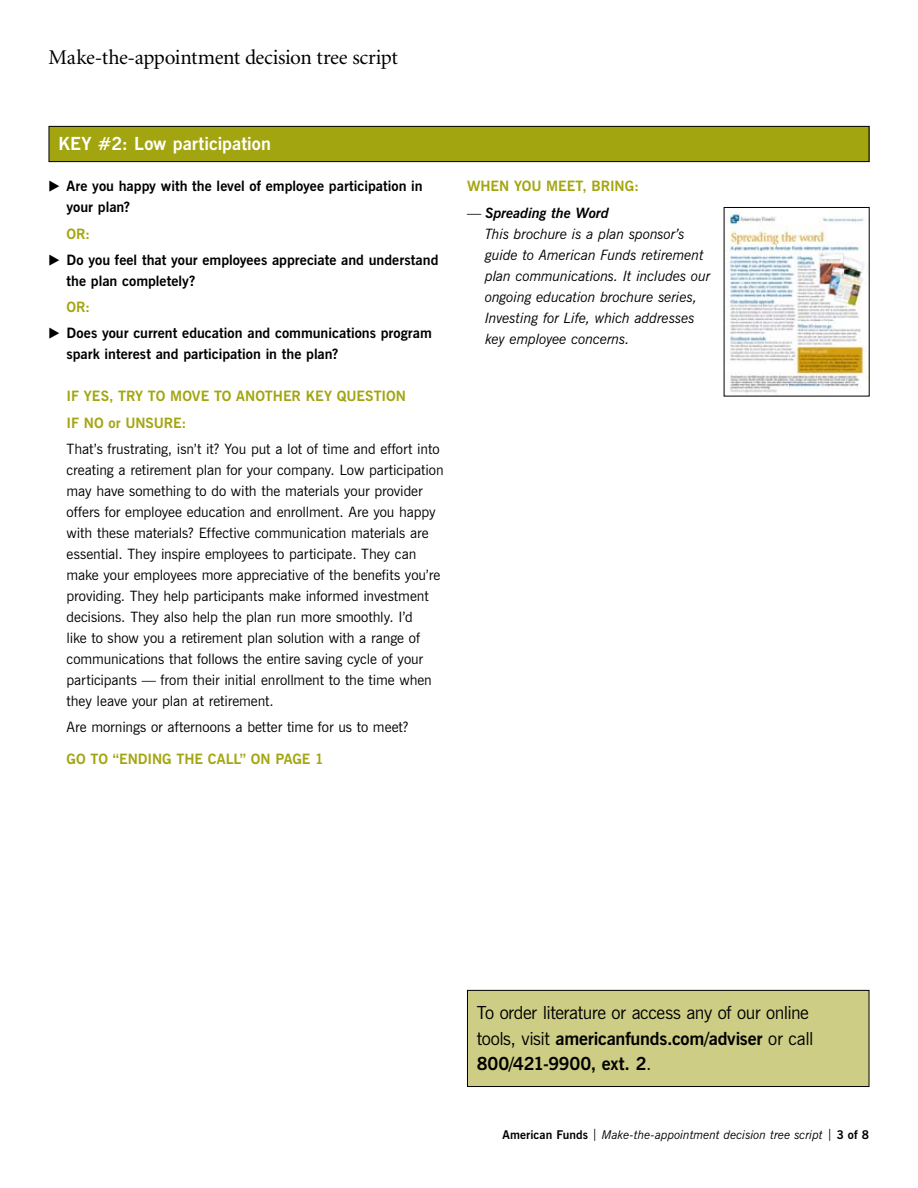
<style>
.page{position:relative;width:918px;height:1188px;background:#fff}
.page>*{position:absolute;margin:0;border:0;box-sizing:border-box;transform-origin:0 0}
.t1{font:21px "Minion";letter-spacing:-.02em;color:#000}
.t2{font:18px/25.5px "News Gothic BT";letter-spacing:-.025em;color:#000}
.t3{font:700 18px "News Gothic BT";color:#fff}
.t4{font:14.25px/21px "News Gothic BT";letter-spacing:-.005em;color:#000}
.t5{font:700 14.25px/26.2px "News Gothic BT";color:#000}
.t6{font:italic 14.25px/21px "News Gothic BT";letter-spacing:-.015em;color:#000}
.t7{font:700 14.25px/26.2px "News Gothic BT";letter-spacing:-.005em;color:#a3a510}
.t8{font:italic 12px "News Gothic BT";letter-spacing:-.005em;color:#000}
.s1{font-family:"European Pi Three";font-weight:400}
.s2{color:#a3a510}
.s3{font-style:normal}
.s4{font-weight:700}
.s5{font-weight:700;font-style:normal}
</style>
<div class="page">
<div style="left:467px;top:990px;width:402px;height:97px;background:#cdcd85"></div>
<div style="left:467px;top:990px;width:402px;height:97px;border:1px solid #000"></div>
<div style="left:49px;top:126px;width:820px;height:36px;background:#a3a510"></div>
<div style="left:49px;top:126px;width:820px;height:36px;border:1px solid #000"></div>
<img style="left:728px;top:212px;width:137px;height:181px">
<h1 class="t1" style="left:49px;top:47px;width:351px">Make-the-appointment decision tree script</h1>
<p class="t3" style="left:58px;top:133px;width:214px">KEY #2: Low participation</p>
<p class="t5" style="left:67px;top:176px;width:358px;line-height:21px;text-indent:-18px"><span class="s1">E</span> Are you happy with the level of employee participation in your plan?</p>
<p class="t5" style="left:49px;top:220px;width:391px;text-indent:18px"><span class="s2">OR:<br></span><span class="s1">E</span> Do you feel that your employees appreciate and understand</p>
<p class="t5" style="left:67px;top:268px;width:130px">the plan completely?</p>
<p class="t5" style="left:49px;top:294px;width:385px;text-indent:18px"><span class="s2">OR:<br></span><span class="s1">E</span> Does your current education and communications program</p>
<p class="t5" style="left:67px;top:341px;width:273px">spark interest and participation in the plan?</p>
<p class="t7" style="left:67px;top:383px;width:341px">IF YES, TRY TO MOVE TO ANOTHER KEY QUESTION<br>IF NO or UNSURE:</p>
<p class="t4" style="left:67px;top:438px;width:379px">That’s frustrating, isn’t it? You put a lot of time and effort into creating a retirement plan for your company. Low participation may have something to do with the materials your provider offers for employee education and enrollment. Are you happy with these materials? Effective communication materials are essential. They inspire employees to participate. They can make your employees more appreciative of the benefits you’re providing. They help participants make informed investment decisions. They also help the plan run more smoothly. I’d<br>like to show you a retirement plan solution with a range of communications that follows the entire saving cycle of your participants — from their initial enrollment to the time when they leave your plan at retirement.</p>
<p class="t4" style="left:67px;top:717px;width:344px">Are mornings or afternoons a better time for us to meet?</p>
<p class="t7" style="left:67px;top:745px;width:259px">GO TO “ENDING THE CALL” ON PAGE 1</p>
<p class="t7" style="left:467px;top:173px;width:173px">WHEN YOU MEET, BRING:</p>
<p class="t6" style="left:485px;top:202px;width:227px;text-indent:-18px"><span class="s3">—</span> <span class="s4">Spreading the Word<br></span>This brochure is a plan sponsor’s guide to American Funds retirement plan communications. It includes our ongoing education brochure series,<br>Investing for Life, which addresses key employee concerns.</p>
<p class="t2" style="left:477px;top:1000px;width:338px">To order literature or access any of our online tools, visit <span class="s4">americanfunds.com/adviser</span> or call<br><span class="s4">800/421-9900, ext. 2</span>.</p>
<p class="t8" style="left:503px;top:1128px;width:368px"><span class="s5">American Funds</span> <span class="s3">|</span> Make-the-appointment decision tree script <span class="s3">|</span> <span class="s5">3 of 8</span></p>
</div>
